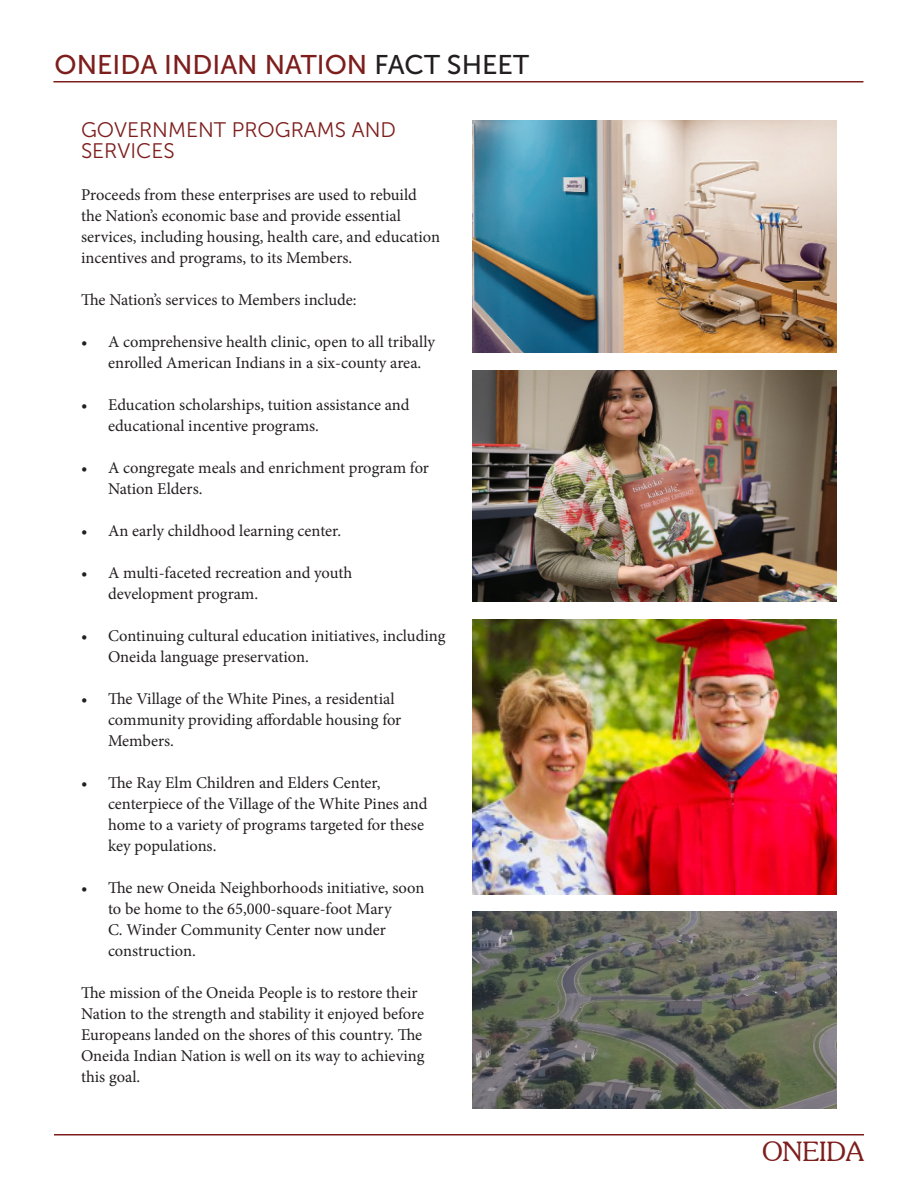
<style>
.page{position:relative;width:918px;height:1188px;background:#fff}
.page>*{position:absolute;margin:0;border:0;box-sizing:border-box;transform-origin:0 0}
.t1{font:27px "Museo Sans 500";color:#7d1e1d}
.t2{font:300 27px "Souvenir IT Cby BT";color:#7d1e1d}
.t3{font:21px/21px "Museo Sans 300";color:#7d1e1d}
.t4{font:16.5px/21px "Minion Pro";color:#231f20}
.s1{color:#231f20}
</style>
<div class="page">
<hr style="left:53px;top:81px;width:810px;height:1px;background:#7d1e1d">
<hr style="left:54px;top:1134px;width:810px;height:2px;background:#7d1e1d">
<img style="left:472px;top:121px;width:365px;height:231px">
<img style="left:472px;top:619px;width:365px;height:275px">
<img style="left:472px;top:912px;width:365px;height:196px">
<img style="left:472px;top:371px;width:365px;height:231px">
<p class="t1" style="left:55px;top:50px;width:476px">ONEIDA INDIAN NATION <span class="s1">FACT SHEET</span></p>
<p class="t3" style="left:81px;top:119px;width:317px">GOVERNMENT PROGRAMS AND<br>SERVICES</p>
<p class="t4" style="left:81px;top:184px;width:361px">Proceeds from these enterprises are used to rebuild the Nation’s economic base and provide essential services, including housing, health care, and education incentives and programs, to its Members.</p>
<p class="t4" style="left:81px;top:289px;width:277px">The Nation’s services to Members include:</p>
<p class="t4" style="left:108px;top:331px;width:329px;text-indent:-27px">• A comprehensive health clinic, open to all tribally enrolled American Indians in a six-county area.</p>
<p class="t4" style="left:108px;top:394px;width:303px;text-indent:-27px">• Education scholarships, tuition assistance and educational incentive programs.</p>
<p class="t4" style="left:108px;top:457px;width:323px;text-indent:-27px">• A congregate meals and enrichment program for<br>Nation Elders.</p>
<p class="t4" style="left:81px;top:520px;width:262px">• An early childhood learning center.</p>
<p class="t4" style="left:108px;top:562px;width:246px;text-indent:-27px">• A multi-faceted recreation and youth development program.</p>
<p class="t4" style="left:108px;top:625px;width:339px;text-indent:-27px">• Continuing cultural education initiatives, including<br>Oneida language preservation.</p>
<p class="t4" style="left:108px;top:688px;width:295px;text-indent:-27px">• The Village of the White Pines, a residential community providing affordable housing for<br>Members.</p>
<p class="t4" style="left:108px;top:772px;width:321px;text-indent:-27px">• The Ray Elm Children and Elders Center, centerpiece of the Village of the White Pines and home to a variety of programs targeted for these key populations.</p>
<p class="t4" style="left:108px;top:877px;width:318px;text-indent:-27px">• The new Oneida Neighborhoods initiative, soon to be home to the 65,000-square-foot Mary<br>C. Winder Community Center now under construction.</p>
<p class="t4" style="left:81px;top:982px;width:345px">The mission of the Oneida People is to restore their Nation to the strength and stability it enjoyed before Europeans landed on the shores of this country. The Oneida Indian Nation is well on its way to achieving this goal.</p>
<p class="t2" style="left:762px;top:1135px;width:103px">ONEIDA</p>
</div>
